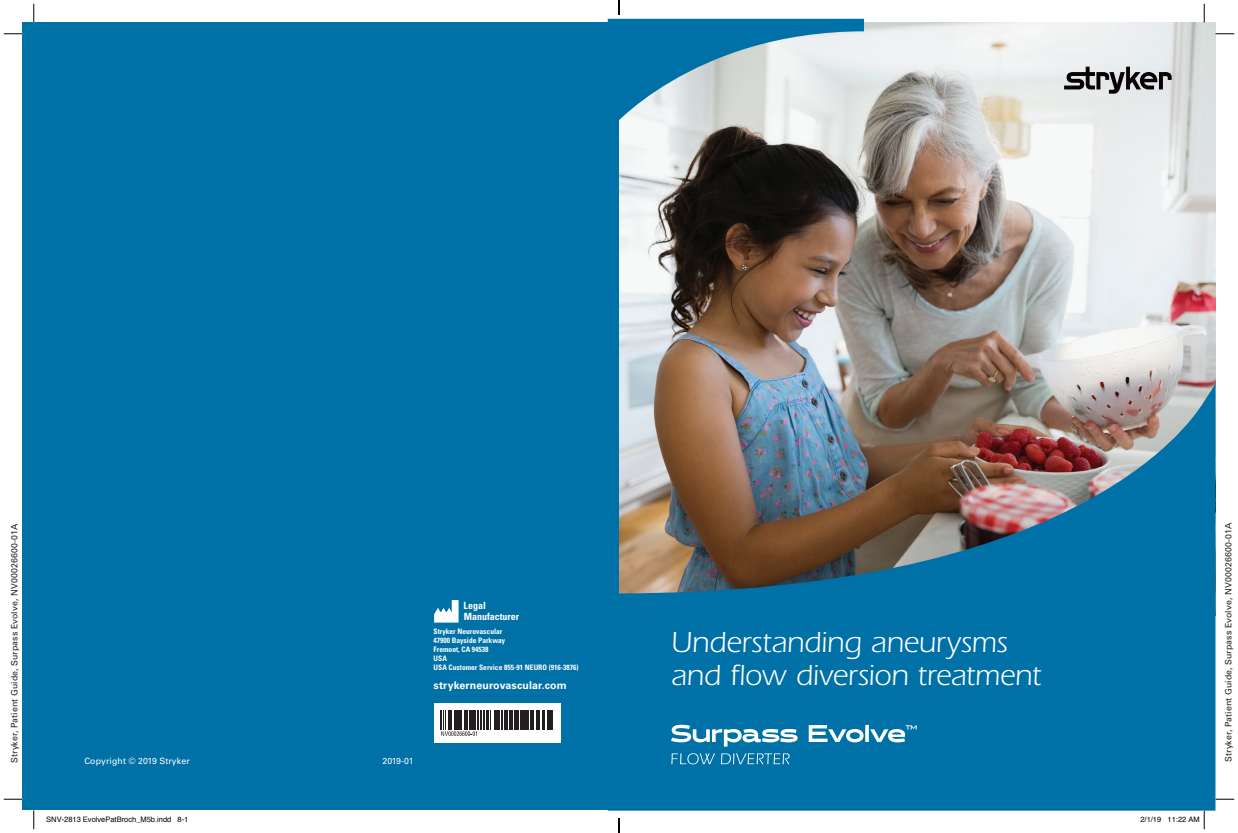
<style>
.page{position:relative;width:1238px;height:833px;background:#fff}
.page>*{position:absolute;margin:0;border:0;box-sizing:border-box;transform-origin:0 0}
.t1{font:30px/33.8px "ITC Eras Std";letter-spacing:-.01em;color:#fff}
.t2{font:700 10.62px "Univers LT Std";letter-spacing:.01em;color:#fff}
.t3{font:700 condensed 10px/11.2px "Univers LT Std";color:#fff}
.t4{font:8.75px "Univers LT Std";letter-spacing:.01em;color:#231f20}
.t5{font:8.75px "Univers LT Std";letter-spacing:.01em;color:#fff}
.t6{font:700 condensed 7.5px/9px "Univers LT Std";color:#fff}
.t7{font:7.5px "Helvetica";color:#000}
</style>
<div class="page">
<div style="left:22px;top:22px;width:597px;height:788px;background:#0071a7"></div>
<img style="left:619px;top:22px;width:596px;height:362px">
<img style="left:619px;top:384px;width:596px;height:426px">
<svg style="left:1064px;top:67px;width:107px;height:27px;background:#8f9090"></svg>
<div style="left:433px;top:703px;width:127px;height:39px;background:#fff"></div>
<svg style="left:441px;top:735px;width:36px;height:1px"></svg>
<svg style="left:440px;top:710px;width:113px;height:25px"></svg>
<svg style="left:671px;top:753px;width:118px;height:11px"></svg>
<svg style="left:671px;top:724px;width:245px;height:22px"></svg>
<svg style="left:434px;top:600px;width:25px;height:23px"></svg>
<svg style="left:4px;top:33px;width:18px;height:2px"></svg>
<svg style="left:1215px;top:33px;width:19px;height:2px"></svg>
<svg style="left:4px;top:798px;width:18px;height:2px"></svg>
<svg style="left:1215px;top:798px;width:19px;height:2px"></svg>
<svg style="left:33px;top:4px;width:2px;height:18px"></svg>
<svg style="left:33px;top:810px;width:2px;height:19px"></svg>
<svg style="left:1203px;top:4px;width:2px;height:18px"></svg>
<svg style="left:1167px;top:810px;width:38px;height:19px"></svg>
<svg style="left:608px;top:0;width:256px;height:132px"></svg>
<svg style="left:618px;top:818px;width:2px;height:14px"></svg>
<p class="t4" style="left:9px;top:762px;width:240px;rotate:-90deg">Stryker, Patient Guide, Surpass Evolve, NV00026600-01A</p>
<p class="t4" style="left:1223px;top:761px;width:240px;rotate:-90deg">Stryker, Patient Guide, Surpass Evolve, NV00026600-01A</p>
<p class="t3" style="left:463px;top:599px;width:57px">Legal<br>Manufacturer</p>
<p class="t6" style="left:433px;top:626px;width:146px">Stryker Neurovascular<br>47900 Bayside Parkway<br>Fremont, CA 94538<br>USA<br>USA Customer Service 855-91 NEURO (916-3876)</p>
<h1 class="t1" style="left:671px;top:625px;width:371px">Understanding aneurysms and flow diversion treatment</h1>
<p class="t2" style="left:433px;top:679px;width:135px">strykerneurovascular.com</p>
<p class="t5" style="left:84px;top:756px;width:107px">Copyright © 2019 Stryker</p>
<p class="t5" style="left:382px;top:756px;width:33px">2019-01</p>
<p class="t7" style="left:46px;top:813px;width:144px">SNV-2813 EvolvePatBroch_M5b.indd 8-1</p>
<p class="t7" style="left:1140px;top:813px;width:61px">2/1/19 11:22 AM</p>
</div>
